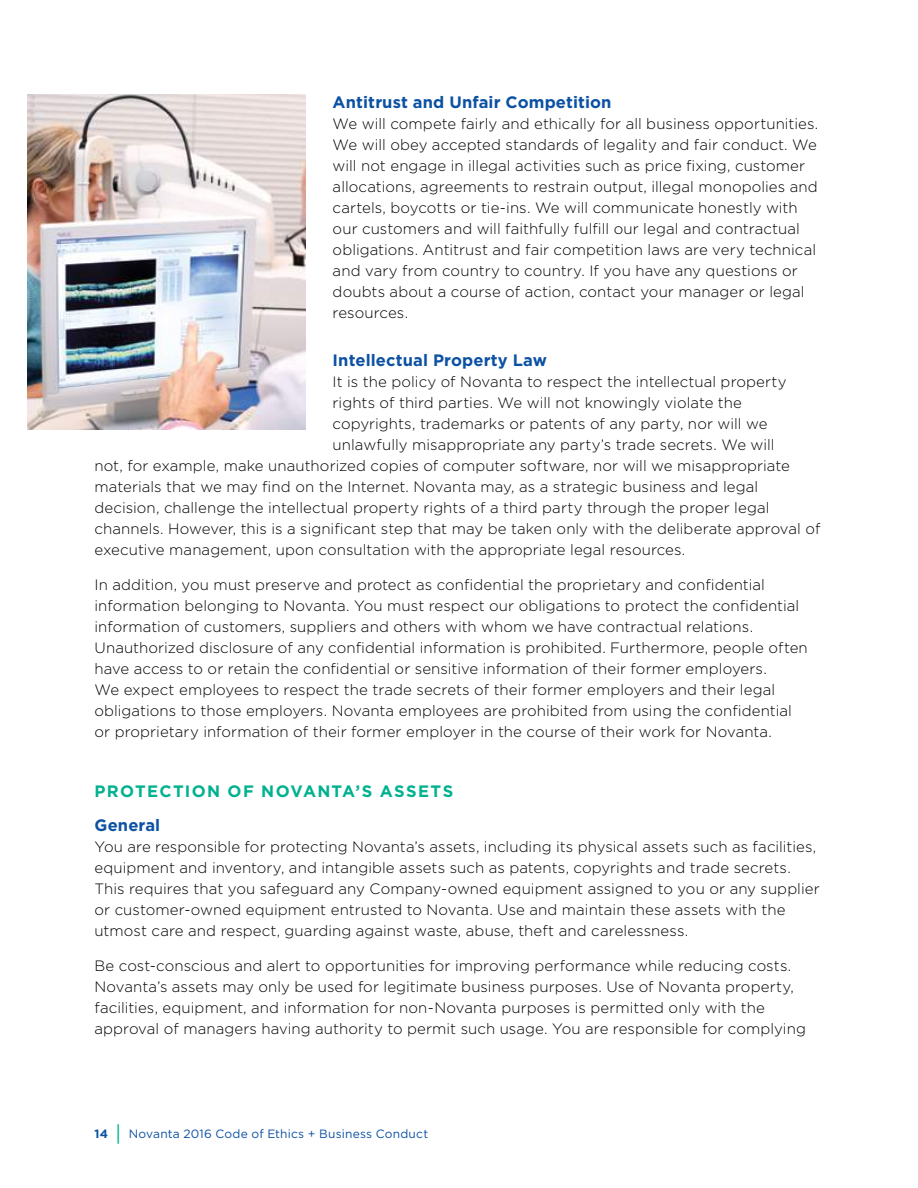
<style>
.page{position:relative;width:918px;height:1188px;background:#fff}
.page>*{position:absolute;margin:0;border:0;box-sizing:border-box;transform-origin:0 0}
.t1{font:700 16.5px "Gotham";letter-spacing:.01em;color:#0c51a3}
.t2{font:700 16.5px "Gotham";letter-spacing:.08em;color:#00b18f}
.t3{font:300 15px/21px "Gotham";letter-spacing:.005em;color:#000}
.t4{font:12px "Gotham";letter-spacing:.015em;color:#0c51a3}
.s1{font-weight:700}
.s2{font-size:21px;color:#00b18f}
</style>
<div class="page">
<img style="left:27px;top:94px;width:279px;height:336px">
<p class="t1" style="left:333px;top:93px;width:280px">Antitrust and Unfair Competition</p>
<p class="t3" style="left:333px;top:113px;width:487px">We will compete fairly and ethically for all business opportunities.<br>We will obey accepted standards of legality and fair conduct. We will not engage in illegal activities such as price fixing, customer allocations, agreements to restrain output, illegal monopolies and cartels, boycotts or tie-ins. We will communicate honestly with our customers and will faithfully fulfill our legal and contractual obligations. Antitrust and fair competition laws are very technical and vary from country to country. If you have any questions or doubts about a course of action, contact your manager or legal resources.</p>
<p class="t1" style="left:333px;top:351px;width:216px">Intellectual Property Law</p>
<p class="t3" style="left:333px;top:371px;width:456px">It is the policy of Novanta to respect the intellectual property</p>
<p class="t3" style="left:333px;top:392px;width:411px">rights of third parties. We will not knowingly violate the</p>
<p class="t3" style="left:333px;top:413px;width:436px">copyrights, trademarks or patents of any party, nor will we</p>
<p class="t3" style="left:333px;top:434px;width:443px">unlawfully misappropriate any party’s trade secrets. We will</p>
<p class="t3" style="left:94px;top:455px;width:697px">not, for example, make unauthorized copies of computer software, nor will we misappropriate</p>
<p class="t3" style="left:94px;top:476px;width:665px">materials that we may find on the Internet. Novanta may, as a strategic business and legal</p>
<p class="t3" style="left:94px;top:497px;width:677px">decision, challenge the intellectual property rights of a third party through the proper legal</p>
<p class="t3" style="left:94px;top:518px;width:727px">channels. However, this is a significant step that may be taken only with the deliberate approval of</p>
<p class="t3" style="left:94px;top:539px;width:592px">executive management, upon consultation with the appropriate legal resources.</p>
<p class="t3" style="left:94px;top:574px;width:715px">In addition, you must preserve and protect as confidential the proprietary and confidential information belonging to Novanta. You must respect our obligations to protect the confidential information of customers, suppliers and others with whom we have contractual relations.<br>Unauthorized disclosure of any confidential information is prohibited. Furthermore, people often have access to or retain the confidential or sensitive information of their former employers.<br>We expect employees to respect the trade secrets of their former employers and their legal obligations to those employers. Novanta employees are prohibited from using the confidential or proprietary information of their former employer in the course of their work for Novanta.</p>
<p class="t2" style="left:94px;top:781px;width:360px">PROTECTION OF NOVANTA’S ASSETS</p>
<p class="t1" style="left:94px;top:816px;width:67px">General</p>
<p class="t3" style="left:94px;top:836px;width:727px">You are responsible for protecting Novanta’s assets, including its physical assets such as facilities, equipment and inventory, and intangible assets such as patents, copyrights and trade secrets.<br>This requires that you safeguard any Company-owned equipment assigned to you or any supplier or customer-owned equipment entrusted to Novanta. Use and maintain these assets with the utmost care and respect, guarding against waste, abuse, theft and carelessness.</p>
<p class="t3" style="left:94px;top:955px;width:713px">Be cost-conscious and alert to opportunities for improving performance while reducing costs.<br>Novanta’s assets may only be used for legitimate business purposes. Use of Novanta property, facilities, equipment, and information for non-Novanta purposes is permitted only with the approval of managers having authority to permit such usage. You are responsible for complying</p>
<p class="t4" style="left:94px;top:1127px;width:335px"><span class="s1">14</span> <span class="s2">|</span> Novanta 2016 Code of Ethics + Business Conduct</p>
</div>
